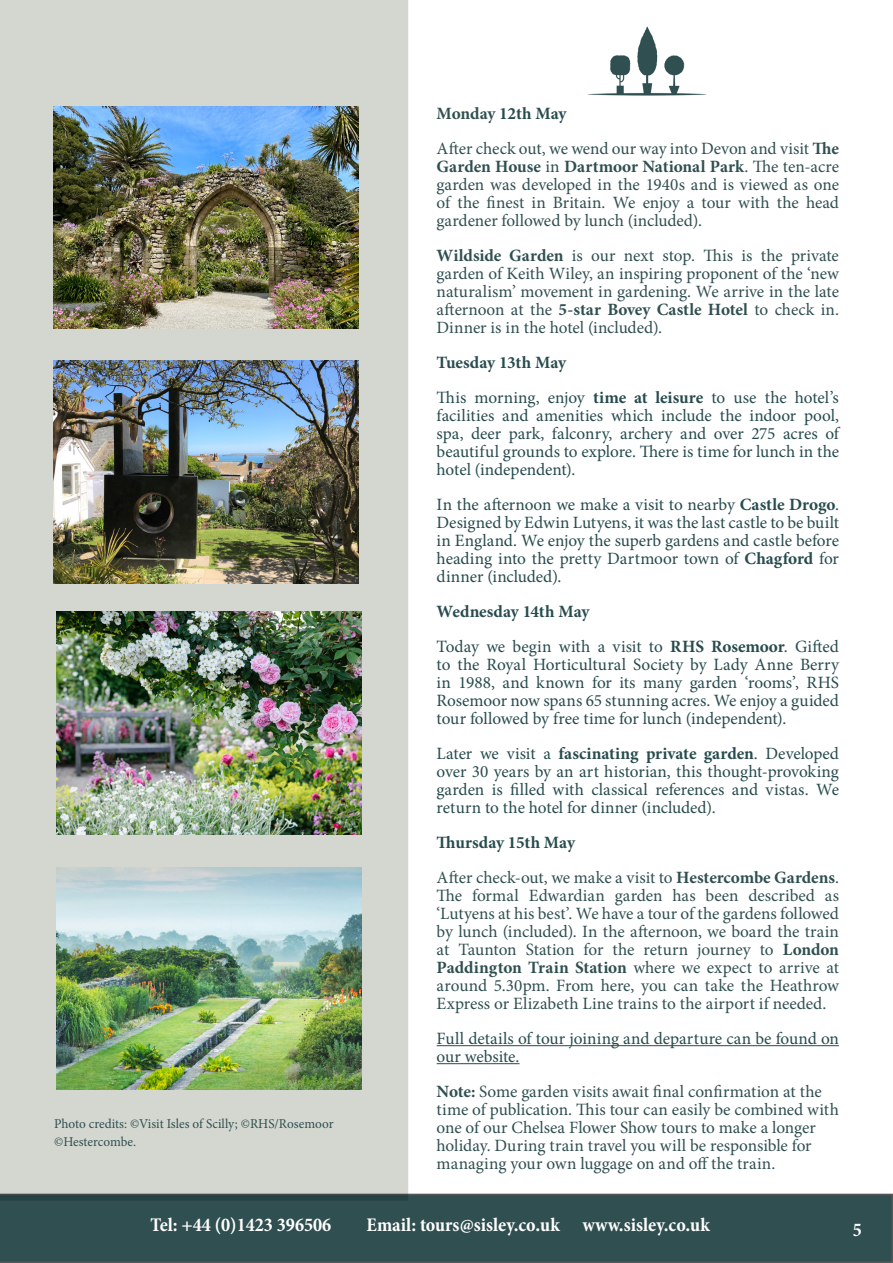
<style>
.page{position:relative;width:893px;height:1263px;background:#fff}
.page>*{position:absolute;margin:0;border:0;box-sizing:border-box;transform-origin:0 0}
.t1{font:700 condensed 19.5px "Minion Pro";color:#fff}
.t2{font:17.25px/18px "Minion Pro";letter-spacing:-.005em;color:#304f51;text-align:justify}
.t3{font:17.25px/18px "Minion Pro";letter-spacing:-.005em;color:#274b4e;text-align:justify}
.t4{font:700 17.25px "Minion Pro";letter-spacing:-.005em;color:#274b4e}
.t5{font:13.5px/18px "Minion Pro";color:#304f51}
.s1{color:#304f51}
.s2{font-weight:700}
</style>
<div class="page">
<div style="left:1px;top:1px;width:406px;height:1199px;background:#d4d7d0"></div>
<hr style="left:437px;top:1045px;width:402px;height:1px;background:#274b4e">
<hr style="left:437px;top:1063px;width:83px;height:1px;background:#274b4e">
<img style="left:53px;top:361px;width:305px;height:222px">
<img style="left:54px;top:106px;width:305px;height:222px">
<img style="left:56px;top:612px;width:306px;height:222px">
<img style="left:56px;top:868px;width:306px;height:222px">
<img style="left:587px;top:26px;width:120px;height:70px">
<svg style="left:0;top:1194px;width:893px;height:69px;fill:#304f51"></svg>
<p class="t5" style="left:54px;top:1115px;width:281px">Photo credits: ©Visit Isles of Scilly; ©RHS/Rosemoor ©Hestercombe.</p>
<p class="t4" style="left:437px;top:101px;width:131px"><span class="s1">Monday</span> 12th May</p>
<p class="t2" style="left:437px;top:139px;width:404px">After check out, we wend our way into Devon and visit <span class="s2">The Garden House</span> in <span class="s2">Dartmoor National Park</span>. The ten-acre garden was developed in the 1940s and is viewed as one of the finest in Britain. We enjoy a tour with the head gardener followed by lunch (included).</p>
<p class="t2" style="left:437px;top:246px;width:404px"><span class="s2">Wildside Garden</span> is our next stop. This is the private garden of Keith Wiley, an inspiring proponent of the ‘new naturalism’ movement in gardening. We arrive in the late afternoon at the <span class="s2">5-star Bovey Castle Hotel</span> to check in.<br>Dinner is in the hotel (included).</p>
<p class="t4" style="left:437px;top:350px;width:131px">Tuesday 13th May</p>
<p class="t3" style="left:437px;top:388px;width:404px">This morning, enjoy <span class="s2">time at leisure</span> to use the hotel’s facilities and amenities which include the indoor pool, spa, deer park, falconry, archery and over 275 acres of beautiful grounds to explore. There is time for lunch in the hotel (independent).</p>
<p class="t3" style="left:437px;top:495px;width:404px">In the afternoon we make a visit to nearby <span class="s2">Castle Drogo</span>.<br>Designed by Edwin Lutyens, it was the last castle to be built in England. We enjoy the superb gardens and castle before heading into the pretty Dartmoor town of <span class="s2">Chagford</span> for dinner (included).</p>
<p class="t4" style="left:437px;top:599px;width:154px">Wednesday 14th May</p>
<p class="t3" style="left:437px;top:637px;width:404px">Today we begin with a visit to <span class="s2">RHS Rosemoor</span>. Gifted to the Royal Horticultural Society by Lady Anne Berry in 1988, and known for its many garden ‘rooms’, RHS Rosemoor now spans 65 stunning acres. We enjoy a guided tour followed by free time for lunch (independent).</p>
<p class="t3" style="left:437px;top:744px;width:404px">Later we visit a <span class="s2">fascinating private garden</span>. Developed over 30 years by an art historian, this thought-provoking garden is filled with classical references and vistas. We return to the hotel for dinner (included).</p>
<p class="t4" style="left:437px;top:830px;width:140px">Thursday 15th May</p>
<p class="t2" style="left:437px;top:868px;width:404px">After check-out, we make a visit to <span class="s2">Hestercombe Gardens</span>.<br>The formal Edwardian garden has been described as ‘Lutyens at his best’. We have a tour of the gardens followed by lunch (included). In the afternoon, we board the train at Taunton Station for the return journey to <span class="s2">London Paddington Train Station</span> where we expect to arrive at around 5.30pm. From here, you can take the Heathrow Express or Elizabeth Line trains to the airport if needed.</p>
<p class="t3" style="left:437px;top:1029px;width:404px">Full details of tour joining and departure can be found on our website.</p>
<p class="t2" style="left:437px;top:1082px;width:404px;text-align:left"><span class="s2">Note:</span> Some garden visits await final confirmation at the time of publication. This tour can easily be combined with one of our Chelsea Flower Show tours to make a longer holiday. During train travel you will be responsible for managing your own luggage on and off the train.</p>
<p class="t1" style="left:151px;top:1212px;width:182px">Tel: +44 (0)1423 396506</p>
<p class="t1" style="left:367px;top:1212px;width:345px">Email: tours@sisley.co.uk www.sisley.co.uk</p>
<p class="t1" style="left:853px;top:1216px;width:11px">5</p>
</div>
